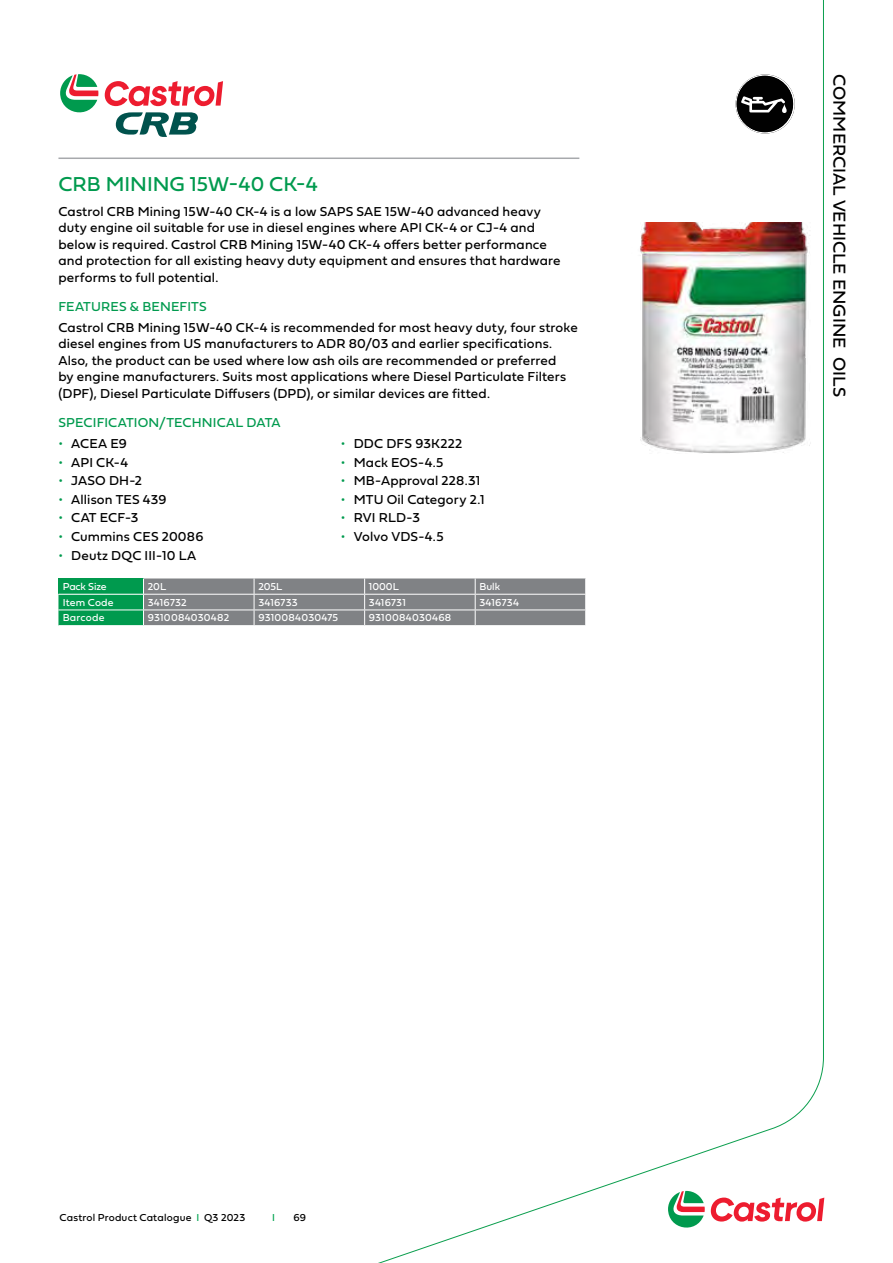
<style>
.page{position:relative;width:893px;height:1263px;background:#fff}
.page>*{position:absolute;margin:0;border:0;box-sizing:border-box;transform-origin:0 0}
.t1{font:21px "Fieldwork Geo Regular";color:#009a4e}
.t2{font:18px "Fieldwork Geo Regular";color:#000}
.t3{font:13.5px/16.5px "Fieldwork Geo Regular";letter-spacing:.01em;color:#000}
.t4{font:13.5px "Fieldwork Geo Regular";letter-spacing:.01em;color:#009a4e}
.t5{font:10.5px "Fieldwork Geo Regular";letter-spacing:.015em;color:#fff}
.t6{font:10.5px "Fieldwork Geo Regular";letter-spacing:.02em;color:#000}
.t7{font:10.5px "Fieldwork Geo Regular";letter-spacing:-.01em;color:#fff}
.t8{font:10.5px "Fieldwork Geo Regular";color:#00a450}
.s1{color:#009a4e}
.s2{color:#00a450}
</style>
<div class="page">
<svg style="left:668px;top:1191px;width:37px;height:37px"></svg>
<svg style="left:711px;top:1197px;width:113px;height:24px"></svg>
<hr style="left:58px;top:158px;width:521px;height:1px;background:#a7a9ac">
<svg style="left:58px;top:578px;width:528px;height:47px;background:#738d83"></svg>
<img style="left:640px;top:222px;width:184px;height:231px">
<svg style="left:736px;top:74px;width:59px;height:60px"></svg>
<svg style="left:60px;top:74px;width:38px;height:39px"></svg>
<svg style="left:105px;top:81px;width:118px;height:25px"></svg>
<svg style="left:116px;top:112px;width:82px;height:25px"></svg>
<h1 class="t1" style="left:58px;top:167px;width:261px">CRB MINING 15W-40 CK-4</h1>
<p class="t3" style="left:58px;top:203px;width:504px">Castrol CRB Mining 15W-40 CK-4 is a low SAPS SAE 15W-40 advanced heavy duty engine oil suitable for use in diesel engines where API CK-4 or CJ-4 and below is required. Castrol CRB Mining 15W-40 CK-4 offers better performance and protection for all existing heavy duty equipment and ensures that hardware performs to full potential.</p>
<p class="t4" style="left:58px;top:296px;width:150px">FEATURES &amp; BENEFITS</p>
<p class="t3" style="left:58px;top:319px;width:521px">Castrol CRB Mining 15W-40 CK-4 is recommended for most heavy duty, four stroke diesel engines from US manufacturers to ADR 80/03 and earlier specifications.<br>Also, the product can be used where low ash oils are recommended or preferred<br>by engine manufacturers. Suits most applications where Diesel Particulate Filters (DPF), Diesel Particulate Diffusers (DPD), or similar devices are fitted.</p>
<p class="t4" style="left:58px;top:412px;width:224px">SPECIFICATION/TECHNICAL DATA</p>
<p class="t3" style="left:58px;top:435px;width:70px"><span class="s1">•</span> ACEA E9</p>
<p class="t3" style="left:58px;top:453px;width:71px"><span class="s1">•</span> API CK-4</p>
<p class="t3" style="left:58px;top:472px;width:85px"><span class="s1">•</span> JASO DH-2</p>
<p class="t3" style="left:58px;top:490px;width:110px"><span class="s1">•</span> Allison TES 439</p>
<p class="t3" style="left:58px;top:509px;width:82px"><span class="s1">•</span> CAT ECF-3</p>
<p class="t3" style="left:58px;top:528px;width:146px"><span class="s1">•</span> Cummins CES 20086</p>
<p class="t3" style="left:58px;top:546px;width:139px"><span class="s1">•</span> Deutz DQC III-10 LA</p>
<p class="t3" style="left:341px;top:435px;width:123px"><span class="s1">•</span> DDC DFS 93K222</p>
<p class="t3" style="left:341px;top:453px;width:104px"><span class="s1">•</span> Mack EOS-4.5</p>
<p class="t3" style="left:341px;top:472px;width:141px"><span class="s1">•</span> MB-Approval 228.31</p>
<p class="t3" style="left:341px;top:490px;width:145px"><span class="s1">•</span> MTU Oil Category 2.1</p>
<p class="t3" style="left:341px;top:509px;width:80px"><span class="s1">•</span> RVI RLD-3</p>
<p class="t3" style="left:341px;top:528px;width:104px"><span class="s1">•</span> Volvo VDS-4.5</p>
<p class="t7" style="left:63px;top:578px;width:46px">Pack Size</p>
<p class="t5" style="left:148px;top:578px;width:20px">20L</p>
<p class="t5" style="left:258px;top:578px;width:26px">205L</p>
<p class="t5" style="left:369px;top:578px;width:31px">1000L</p>
<p class="t5" style="left:479px;top:578px;width:22px">Bulk</p>
<p class="t5" style="left:63px;top:594px;width:52px">Item Code</p>
<p class="t5" style="left:148px;top:594px;width:40px">3416732</p>
<p class="t5" style="left:258px;top:594px;width:41px">3416733</p>
<p class="t5" style="left:369px;top:594px;width:38px">3416731</p>
<p class="t5" style="left:479px;top:594px;width:41px">3416734</p>
<p class="t5" style="left:63px;top:610px;width:43px">Barcode</p>
<p class="t5" style="left:148px;top:610px;width:83px">9310084030482</p>
<p class="t5" style="left:258px;top:610px;width:81px">9310084030475</p>
<p class="t5" style="left:369px;top:610px;width:84px">9310084030468</p>
<p class="t6" style="left:60px;top:1209px;width:187px">Castrol Product Catalogue <span class="s2">I</span> Q3 2023</p>
<p class="t8" style="left:272px;top:1209px;width:4px">I</p>
<p class="t6" style="left:293px;top:1209px;width:14px">69</p>
<h2 class="t2" style="left:854px;top:74px;width:324px;rotate:90deg">COMMERCIAL VEHICLE ENGINE OILS</h2>
</div>
